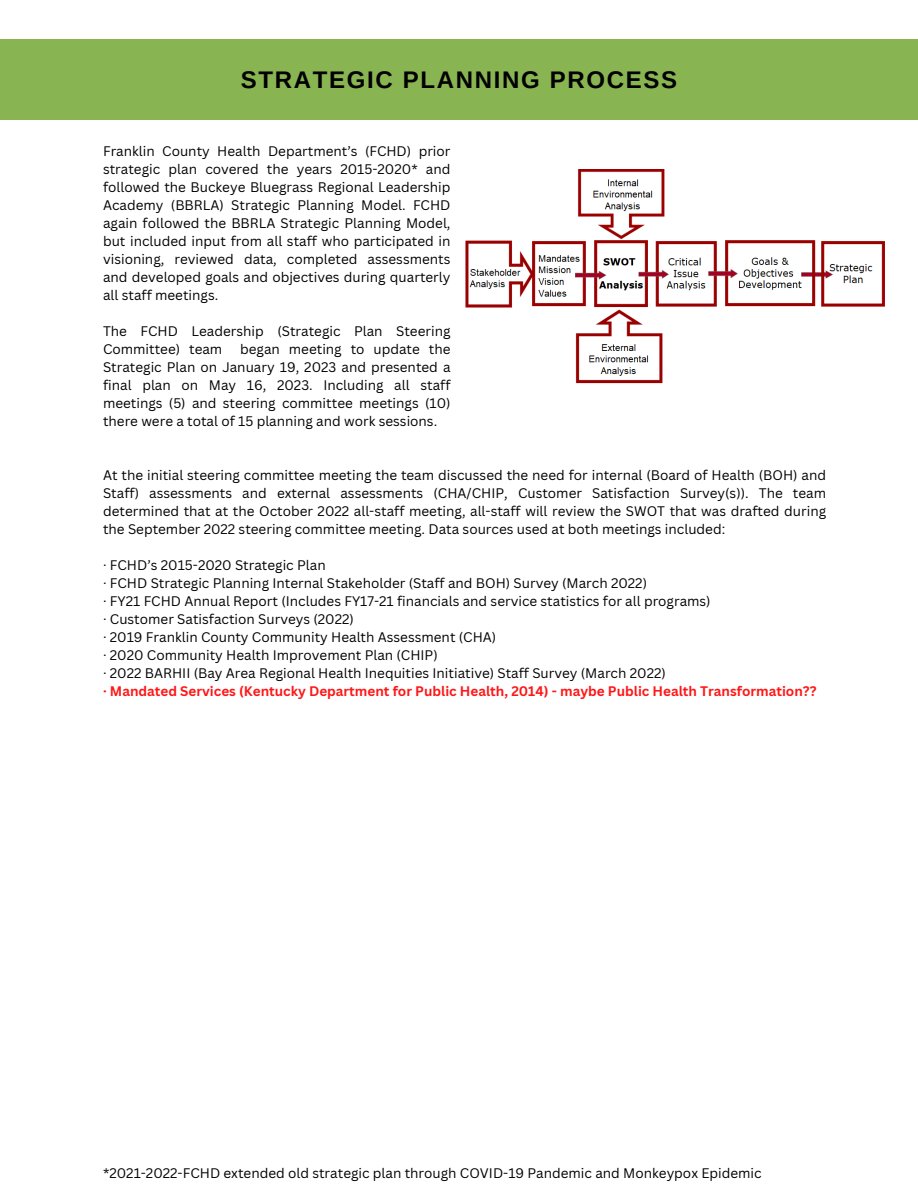
<style>
.page{position:relative;width:918px;height:1188px;background:#fff}
.page>*{position:absolute;margin:0;border:0;box-sizing:border-box;transform-origin:0 0}
.t1{font:700 24px "Arimo";letter-spacing:.07em;color:#000}
.t2{font:13.5px/18px "Canva Sans";color:#000;text-align:justify}
.t3{font:700 13.5px "Canva Sans";color:#ff1616}
</style>
<div class="page">
<div style="left:0;top:39px;width:918px;height:81px;background:#88b451"></div>
<img style="left:465px;top:169px;width:419px;height:214px">
<p class="t1" style="left:241px;top:66px;width:438px">STRATEGIC PLANNING PROCESS</p>
<p class="t2" style="left:103px;top:142px;width:349px">Franklin County Health Department’s (FCHD) prior strategic plan covered the years 2015-2020* and followed the Buckeye Bluegrass Regional Leadership Academy (BBRLA) Strategic Planning Model. FCHD again followed the BBRLA Strategic Planning Model, but included input from all staff who participated in visioning, reviewed data, completed assessments and developed goals and objectives during quarterly all staff meetings.</p>
<p class="t2" style="left:103px;top:322px;width:349px">The FCHD Leadership (Strategic Plan Steering<br>Committee) team</p>
<p class="t2" style="left:103px;top:340px;width:349px;text-indent:137px">began meeting to update the Strategic Plan on January 19, 2023 and presented a final plan on May 16, 2023. Including all staff meetings (5) and steering committee meetings (10) there were a total of 15 planning and work sessions.</p>
<p class="t2" style="left:103px;top:466px;width:725px">At the initial steering committee meeting the team discussed the need for internal (Board of Health (BOH) and Staff) assessments and external assessments (CHA/CHIP, Customer Satisfaction Survey(s)). The team determined that at the October 2022 all-staff meeting, all-staff will review the SWOT that was drafted during the September 2022 steering committee meeting. Data sources used at both meetings included:</p>
<p class="t2" style="left:103px;top:556px;width:224px">· FCHD’s 2015-2020 Strategic Plan</p>
<p class="t2" style="left:103px;top:574px;width:546px">· FCHD Strategic Planning Internal Stakeholder (Staff and BOH) Survey (March 2022)</p>
<p class="t2" style="left:103px;top:592px;width:609px">· FY21 FCHD Annual Report (Includes FY17-21 financials and service statistics for all programs)</p>
<p class="t2" style="left:103px;top:610px;width:252px">· Customer Satisfaction Surveys (2022)</p>
<p class="t2" style="left:103px;top:628px;width:395px">· 2019 Franklin County Community Health Assessment (CHA)</p>
<p class="t2" style="left:103px;top:646px;width:336px">· 2020 Community Health Improvement Plan (CHIP)</p>
<p class="t2" style="left:103px;top:664px;width:564px">· 2022 BARHII (Bay Area Regional Health Inequities Initiative) Staff Survey (March 2022)</p>
<p class="t3" style="left:103px;top:682px;width:715px">· Mandated Services (Kentucky Department for Public Health, 2014) - maybe Public Health Transformation??</p>
<p class="t2" style="left:103px;top:1163px;width:660px">*2021-2022-FCHD extended old strategic plan through COVID-19 Pandemic and Monkeypox Epidemic</p>
</div>
